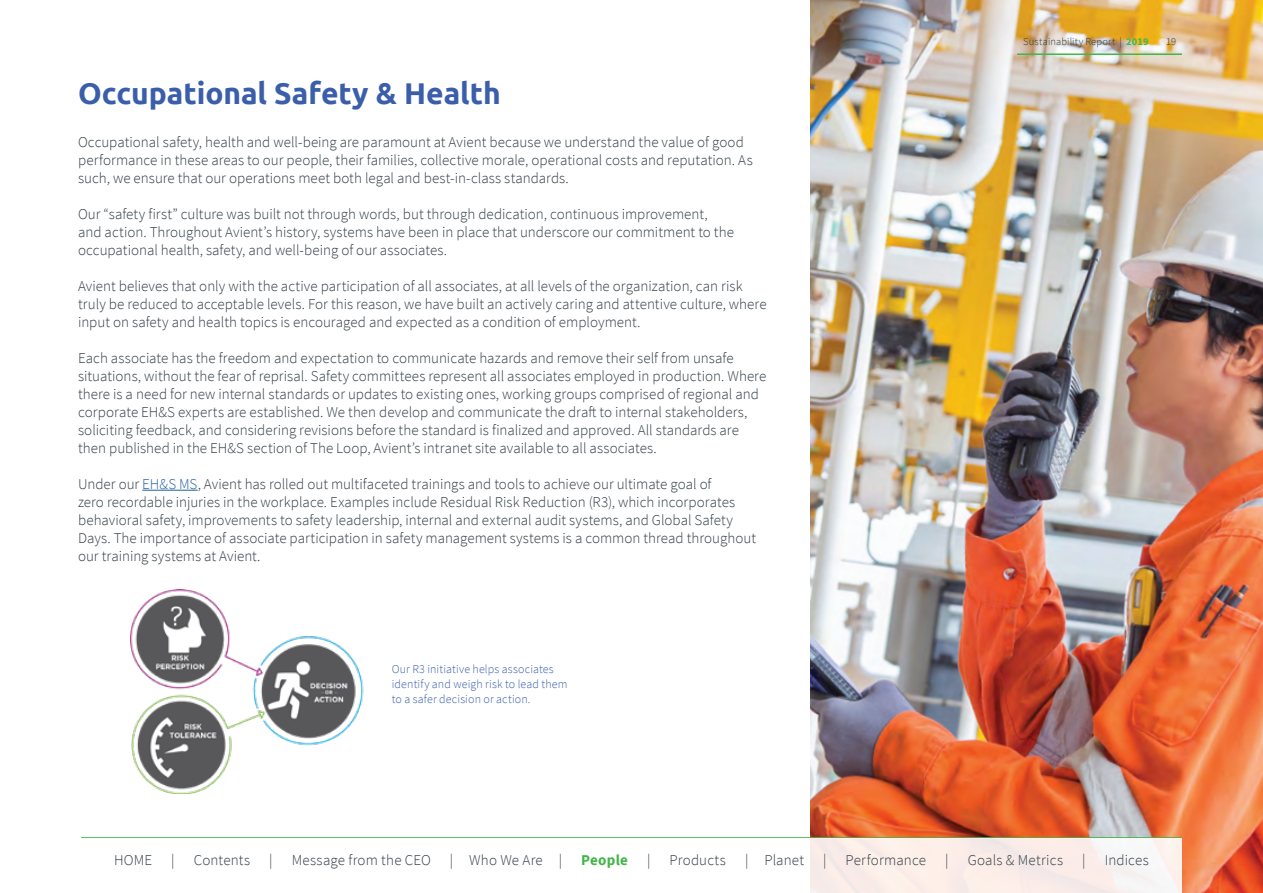
<style>
.page{position:relative;width:1263px;height:893px;background:#fff}
.page>*{position:absolute;margin:0;border:0;box-sizing:border-box;transform-origin:0 0}
.Heading{font:700 30px "Ubuntu";color:#3b5eab}
.main_copy{font:300 15px/18px "Source Sans Pro";color:#313d44}
.t1{font:700 15px "Source Sans Pro";letter-spacing:.015em;color:#43b649}
.main_copy-2{font:300 12px/15px "Source Sans Pro";letter-spacing:.01em;color:#3b5eab}
.t2{font:300 10.5px "Source Sans Pro";letter-spacing:.015em;color:#313d44}
.s1{color:#215e9e}
.s2{font-weight:700;color:#43b649}
</style>
<div class="page">
<img style="left:811px;top:0;width:452px;height:893px">
<img style="left:131px;top:589px;width:233px;height:204px">
<hr style="left:142px;top:490px;width:56px;height:1px;background:#215e9e">
<hr style="left:81px;top:837px;width:1100px;height:1px;background:#43b649">
<div style="left:82px;top:838px;width:1100px;height:55px;background:linear-gradient(to right,#fff,#f9efeb)"></div>
<hr style="left:1017px;top:53px;width:165px;height:2px;background:#43b649">
<p class="Heading" style="left:78px;top:75px;width:424px">Occupational Safety &amp; Health</p>
<p class="main_copy" style="left:78px;top:133px;width:676px">Occupational safety, health and well-being are paramount at Avient because we understand the value of good performance in these areas to our people, their families, collective morale, operational costs and reputation. As such, we ensure that our operations meet both legal and best-in-class standards.</p>
<p class="main_copy" style="left:78px;top:205px;width:657px">Our “safety first” culture was built not through words, but through dedication, continuous improvement, and action. Throughout Avient’s history, systems have been in place that underscore our commitment to the occupational health, safety, and well-being of our associates.</p>
<p class="main_copy" style="left:78px;top:277px;width:690px">Avient believes that only with the active participation of all associates, at all levels of the organization, can risk truly be reduced to acceptable levels. For this reason, we have built an actively caring and attentive culture, where input on safety and health topics is encouraged and expected as a condition of employment.</p>
<p class="main_copy" style="left:78px;top:349px;width:690px">Each associate has the freedom and expectation to communicate hazards and remove their self from unsafe situations, without the fear of reprisal. Safety committees represent all associates employed in production. Where there is a need for new internal standards or updates to existing ones, working groups comprised of regional and corporate EH&amp;S experts are established. We then develop and communicate the draft to internal stakeholders, soliciting feedback, and considering revisions before the standard is finalized and approved. All standards are then published in the EH&amp;S section of The Loop, Avient’s intranet site available to all associates.</p>
<p class="main_copy" style="left:78px;top:475px;width:679px">Under our <span class="s1">EH&amp;S MS</span>, Avient has rolled out multifaceted trainings and tools to achieve our ultimate goal of<br>zero recordable injuries in the workplace. Examples include Residual Risk Reduction (R3), which incorporates behavioral safety, improvements to safety leadership, internal and external audit systems, and Global Safety Days. The importance of associate participation in safety management systems is a common thread throughout our training systems at Avient.</p>
<p class="main_copy-2" style="left:392px;top:662px;width:177px">Our R3 initiative helps associates identify and weigh risk to lead them to a safer decision or action.</p>
<p class="t2" style="left:1023px;top:36px;width:127px">Sustainability Report | <span class="s2">2019</span></p>
<p class="t2" style="left:1166px;top:36px;width:12px">19</p>
<p class="main_copy" style="left:114px;top:851px;width:40px">HOME</p>
<p class="main_copy" style="left:171px;top:851px;width:5px">|</p>
<p class="main_copy" style="left:194px;top:851px;width:58px">Contents</p>
<p class="main_copy" style="left:269px;top:851px;width:5px">|</p>
<p class="main_copy" style="left:292px;top:851px;width:141px">Message from the CEO</p>
<p class="main_copy" style="left:450px;top:851px;width:114px">| Who We Are |</p>
<p class="t1" style="left:581px;top:850px;width:48px">People</p>
<p class="main_copy" style="left:647px;top:851px;width:5px">|</p>
<p class="main_copy" style="left:669px;top:851px;width:58px">Products</p>
<p class="main_copy" style="left:745px;top:851px;width:60px">| Planet</p>
<p class="main_copy" style="left:823px;top:851px;width:5px">|</p>
<p class="main_copy" style="left:845px;top:851px;width:82px">Performance</p>
<p class="main_copy" style="left:945px;top:851px;width:5px">|</p>
<p class="main_copy" style="left:968px;top:851px;width:97px">Goals &amp; Metrics</p>
<p class="main_copy" style="left:1082px;top:851px;width:5px">|</p>
<p class="main_copy" style="left:1105px;top:851px;width:46px">Indices</p>
</div>
